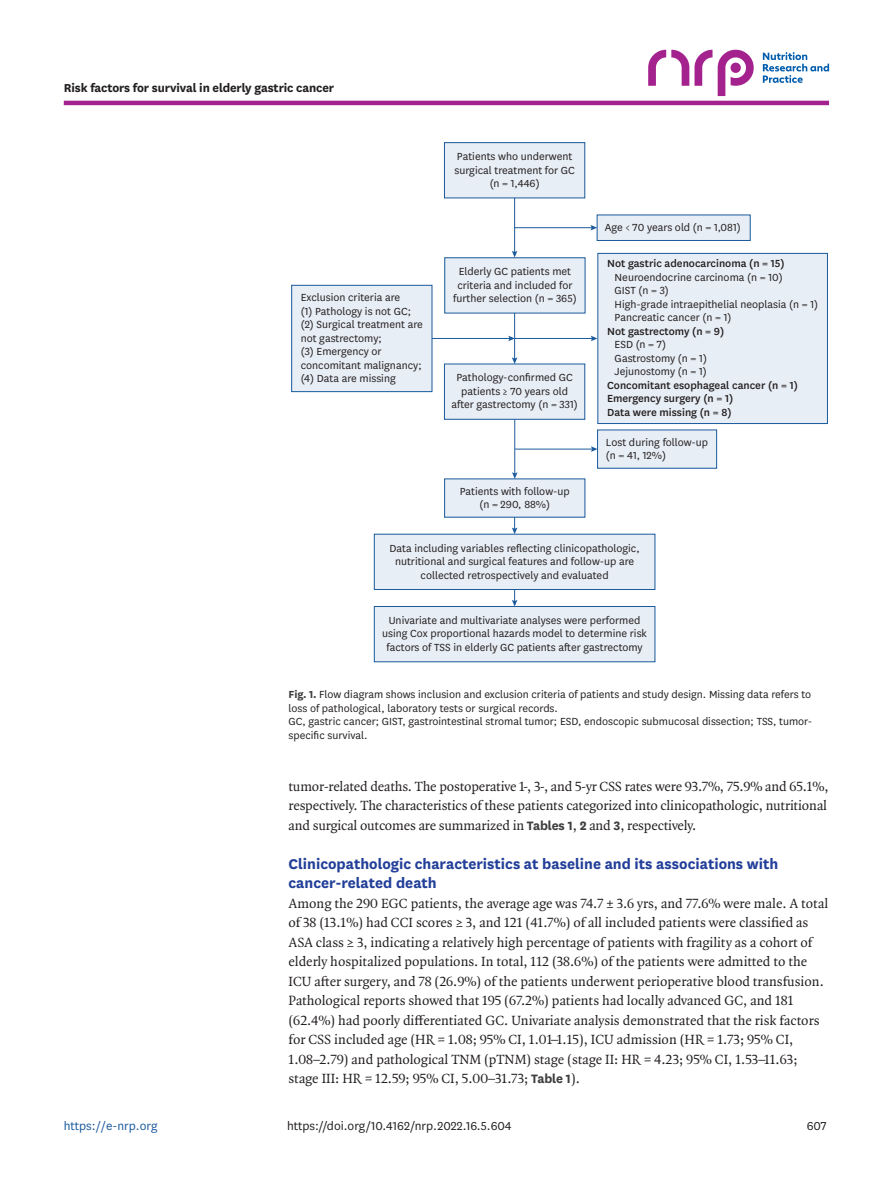
<style>
.page{position:relative;width:893px;height:1191px;background:#fff}
.page>*{position:absolute;margin:0;border:0;box-sizing:border-box;transform-origin:0 0}
.body_title2{font:700 16.5px/19.5px "National";color:#223f99}
.body_p_first{font:14.25px/19.5px "Quadraat OT";color:#231f20;text-align:justify}
.doi_running_footer{font:13.5px "National";color:#231f20}
.alt-title-type{font:700 13.5px "National";letter-spacing:-.01em;color:#231f20}
.t1{font:13.5px "National";color:#1a5a9d}
.fig_caption{font:12px/13.5px "National";color:#231f20;text-align:center}
.t2{font:500 12px "National";color:#231f20}
.s1{font-weight:700;color:#3e3e3f}
.s2{font-family:"National";font-weight:700;color:#3e3e3f}
</style>
<div class="page">
<hr style="left:64px;top:101px;width:765px;height:4px;background:#a4228e">
<svg style="left:718px;top:50px;width:36px;height:46px"></svg>
<svg style="left:648px;top:50px;width:64px;height:36px"></svg>
<svg style="left:763px;top:52px;width:66px;height:31px"></svg>
<div style="left:444px;top:143px;width:141px;height:55px;background:#e8eef5"></div>
<div style="left:444px;top:257px;width:141px;height:56px;border:1px solid #1a5a9d"></div>
<div style="left:445px;top:258px;width:140px;height:55px;background:#e8eef5"></div>
<div style="left:444px;top:363px;width:141px;height:57px;border:1px solid #1a5a9d"></div>
<div style="left:444px;top:364px;width:141px;height:55px;background:#e8eef5"></div>
<div style="left:444px;top:478px;width:141px;height:39px;border:1px solid #1a5a9d"></div>
<div style="left:445px;top:479px;width:140px;height:38px;background:#e8eef5"></div>
<div style="left:597px;top:214px;width:154px;height:27px;border:1px solid #1a5a9d"></div>
<div style="left:597px;top:215px;width:153px;height:25px;background:#e8eef5"></div>
<div style="left:597px;top:429px;width:120px;height:39px;border:1px solid #1a5a9d"></div>
<div style="left:598px;top:430px;width:119px;height:38px;background:#e8eef5"></div>
<hr style="left:515px;top:227px;width:78px;height:1px;background:#1a5a9d">
<svg style="left:590px;top:225px;width:7px;height:5px"></svg>
<div style="left:598px;top:253px;width:229px;height:170px;background:#e8eef5"></div>
<div style="left:374px;top:534px;width:281px;height:55px;background:#e8eef5"></div>
<div style="left:292px;top:285px;width:140px;height:106px;background:#e8eef5"></div>
<hr style="left:514px;top:198px;width:1px;height:55px;background:#1a5a9d">
<svg style="left:512px;top:251px;width:5px;height:6px"></svg>
<hr style="left:432px;top:338px;width:78px;height:1px;background:#1a5a9d">
<svg style="left:508px;top:336px;width:6px;height:5px"></svg>
<hr style="left:515px;top:338px;width:78px;height:1px;background:#1a5a9d">
<svg style="left:591px;top:336px;width:6px;height:5px"></svg>
<hr style="left:514px;top:313px;width:1px;height:46px;background:#1a5a9d">
<svg style="left:512px;top:357px;width:5px;height:7px"></svg>
<hr style="left:515px;top:449px;width:78px;height:1px;background:#1a5a9d">
<svg style="left:591px;top:446px;width:7px;height:6px"></svg>
<hr style="left:514px;top:419px;width:1px;height:55px;background:#1a5a9d">
<svg style="left:512px;top:472px;width:6px;height:7px"></svg>
<svg style="left:512px;top:517px;width:5px;height:17px"></svg>
<div style="left:374px;top:606px;width:281px;height:56px;background:#e8eef5"></div>
<svg style="left:512px;top:589px;width:5px;height:17px"></svg>
<p class="alt-title-type" style="left:64px;top:78px;width:272px">Risk factors for survival in elderly gastric cancer</p>
<p class="fig_caption" style="left:301px;top:290px;width:124px;text-align:left">Exclusion criteria are<br>(1) Pathology is not GC; (2) Surgical treatment are not gastrectomy;<br>(3) Emergency or concomitant malignancy; (4) Data are missing</p>
<p class="fig_caption" style="left:454px;top:149px;width:122px">Patients who underwent surgical treatment for GC (n = 1,446)</p>
<p class="fig_caption" style="left:453px;top:264px;width:125px">Elderly GC patients met criteria and included for further selection (n = 365)</p>
<p class="fig_caption" style="left:451px;top:370px;width:128px">Pathology-confirmed GC patients ≥ 70 years old after gastrectomy (n = 331)</p>
<p class="fig_caption" style="left:460px;top:483px;width:111px">Patients with follow-up (n = 290, 88%)</p>
<p class="fig_caption" style="left:605px;top:220px;width:137px">Age &lt; 70 years old (n = 1,081)</p>
<p class="t2" style="left:607px;top:255px;width:179px">Not gastric adenocarcinoma (n = 15)</p>
<p class="fig_caption" style="left:615px;top:270px;width:170px">Neuroendocrine carcinoma (n = 10)</p>
<p class="fig_caption" style="left:615px;top:283px;width:56px">GIST (n = 3)</p>
<p class="fig_caption" style="left:615px;top:297px;width:205px">High-grade intraepithelial neoplasia (n = 1)</p>
<p class="fig_caption" style="left:615px;top:310px;width:118px">Pancreatic cancer (n = 1)</p>
<p class="t2" style="left:607px;top:323px;width:119px">Not gastrectomy (n = 9)</p>
<p class="fig_caption" style="left:615px;top:337px;width:53px">ESD (n = 7)</p>
<p class="fig_caption" style="left:615px;top:351px;width:94px">Gastrostomy (n = 1)</p>
<p class="fig_caption" style="left:615px;top:364px;width:94px">Jejunostomy (n = 1)</p>
<p class="t2" style="left:607px;top:377px;width:192px">Concomitant esophageal cancer (n = 1)</p>
<p class="t2" style="left:607px;top:390px;width:128px">Emergency surgery (n = 1)</p>
<p class="t2" style="left:607px;top:404px;width:126px">Data were missing (n = 8)</p>
<p class="fig_caption" style="left:606px;top:434px;width:104px;text-align:left">Lost during follow-up (n = 41, 12%)</p>
<p class="fig_caption" style="left:389px;top:540px;width:252px">Data including variables reflecting clinicopathologic, nutritional and surgical features and follow-up are collected retrospectively and evaluated</p>
<p class="t1" style="left:64px;top:1116px;width:95px">https://e-nrp.org</p>
<p class="fig_caption" style="left:382px;top:613px;width:266px">Univariate and multivariate analyses were performed using Cox proportional hazards model to determine risk factors of TSS in elderly GC patients after gastrectomy</p>
<p class="fig_caption" style="left:289px;top:687px;width:525px;text-align:left"><span class="s1">Fig. 1.</span> Flow diagram shows inclusion and exclusion criteria of patients and study design. Missing data refers to loss of pathological, laboratory tests or surgical records.<br>GC, gastric cancer; GIST, gastrointestinal stromal tumor; ESD, endoscopic submucosal dissection; TSS, tumor&shy;specific survival.</p>
<p class="body_p_first" style="left:289px;top:776px;width:541px">tumor-related deaths. The postoperative 1-, 3-, and 5-yr CSS rates were 93.7%, 75.9% and 65.1%, respectively. The characteristics of these patients categorized into clinicopathologic, nutritional and surgical outcomes are summarized in <span class="s2">Tables 1</span>, <span class="s2">2</span> and <span class="s2">3</span>, respectively.</p>
<p class="body_title2" style="left:289px;top:853px;width:491px">Clinicopathologic characteristics at baseline and its associations with cancer-related death</p>
<p class="body_p_first" style="left:289px;top:893px;width:541px;text-align:left">Among the 290 EGC patients, the average age was 74.7 ± 3.6 yrs, and 77.6% were male. A total of 38 (13.1%) had CCI scores ≥ 3, and 121 (41.7%) of all included patients were classified as ASA class ≥ 3, indicating a relatively high percentage of patients with fragility as a cohort of elderly hospitalized populations. In total, 112 (38.6%) of the patients were admitted to the ICU after surgery, and 78 (26.9%) of the patients underwent perioperative blood transfusion.<br>Pathological reports showed that 195 (67.2%) patients had locally advanced GC, and 181 (62.4%) had poorly differentiated GC. Univariate analysis demonstrated that the risk factors for CSS included age (HR = 1.08; 95% CI, 1.01–1.15), ICU admission (HR = 1.73; 95% CI, 1.08–2.79) and pathological TNM (pTNM) stage (stage II: HR = 4.23; 95% CI, 1.53–11.63; stage III: HR = 12.59; 95% CI, 5.00–31.73; <span class="s2">Table 1</span>).</p>
<p class="doi_running_footer" style="left:287px;top:1116px;width:226px">https://doi.org/10.4162/nrp.2022.16.5.604</p>
<p class="doi_running_footer" style="left:807px;top:1116px;width:21px">607</p>
</div>
